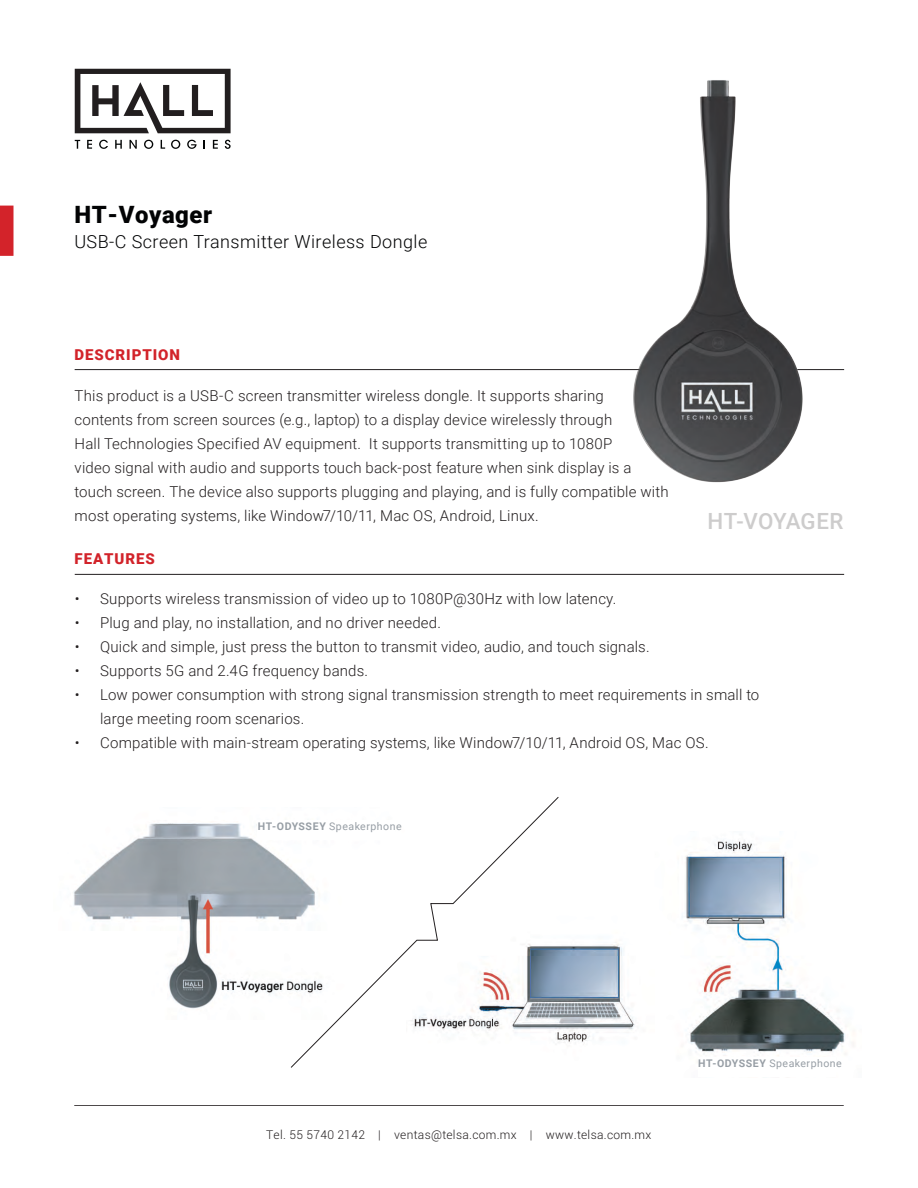
<style>
.page{position:relative;width:918px;height:1188px;background:#fff}
.page>*{position:absolute;margin:0;border:0;box-sizing:border-box;transform-origin:0 0}
.t1{font:900 23.85px "Roboto";letter-spacing:.025em;color:#020304}
.t2{font:500 22.35px "Roboto";letter-spacing:.005em;color:#cdcccc}
.t3{font:300 18px "Roboto";letter-spacing:.025em;color:#020304}
.t4{font:300 15px/24px "Roboto";letter-spacing:.01em;color:#231f20}
.t5{font:900 15px "Roboto";letter-spacing:.06em;color:#d2232a}
.t6{font:300 12px "Roboto";letter-spacing:.025em;color:#231f20}
.t7{font:10.5px "Roboto";letter-spacing:.045em;color:#979ea5}
.s1{font-weight:700}
</style>
<div class="page">
<div style="left:0;top:206px;width:14px;height:50px;background:#d3232a"></div>
<hr style="left:75px;top:369px;width:769px;height:1px;background:#231f20">
<hr style="left:75px;top:574px;width:769px;height:1px;background:#231f20">
<svg style="left:75px;top:69px;width:156px;height:64px"></svg>
<svg style="left:75px;top:140px;width:5px;height:9px"></svg>
<svg style="left:87px;top:140px;width:5px;height:9px"></svg>
<svg style="left:99px;top:140px;width:9px;height:9px"></svg>
<svg style="left:115px;top:140px;width:7px;height:9px"></svg>
<svg style="left:130px;top:140px;width:7px;height:9px"></svg>
<svg style="left:144px;top:140px;width:9px;height:9px"></svg>
<svg style="left:161px;top:140px;width:4px;height:9px"></svg>
<svg style="left:171px;top:140px;width:9px;height:9px"></svg>
<svg style="left:187px;top:140px;width:10px;height:9px"></svg>
<svg style="left:213px;top:140px;width:5px;height:9px"></svg>
<svg style="left:225px;top:140px;width:6px;height:9px"></svg>
<hr style="left:74px;top:1105px;width:770px;height:1px;background:#231f20">
<img style="left:616px;top:80px;width:202px;height:403px">
<img style="left:559px;top:840px;width:295px;height:216px">
<img style="left:73px;top:823px;width:218px;height:186px">
<svg style="left:291px;top:797px;width:268px;height:271px"></svg>
<div style="left:258px;top:820px;width:137px;height:20px;background:#fff"></div>
<h1 class="t1" style="left:74px;top:198px;width:139px">HT-Voyager</h1>
<p class="t3" style="left:74px;top:229px;width:354px">USB-C Screen Transmitter Wireless Dongle</p>
<p class="t5" style="left:75px;top:345px;width:107px">DESCRIPTION</p>
<p class="t4" style="left:75px;top:384px;width:595px">This product is a USB-C screen transmitter wireless dongle. It supports sharing<br>contents from screen sources (e.g., laptop) to a display device wirelessly through<br>Hall Technologies Specified AV equipment. It supports transmitting up to 1080P<br>video signal with audio and supports touch back-post feature when sink display is a touch screen. The device also supports plugging and playing, and is fully compatible with most operating systems, like Window7/10/11, Mac OS, Android, Linux.</p>
<h2 class="t2" style="left:708px;top:505px;width:138px">HT-VOYAGER</h2>
<p class="t5" style="left:75px;top:548px;width:82px">FEATURES</p>
<p class="t4" style="left:75px;top:586px;width:543px">• Supports wireless transmission of video up to 1080P@30Hz with low latency.</p>
<p class="t4" style="left:75px;top:610px;width:368px">• Plug and play, no installation, and no driver needed.</p>
<p class="t4" style="left:75px;top:634px;width:576px">• Quick and simple, just press the button to transmit video, audio, and touch signals.</p>
<p class="t4" style="left:75px;top:658px;width:295px">• Supports 5G and 2.4G frequency bands.</p>
<p class="t4" style="left:100px;top:682px;width:661px;text-indent:-25px">• Low power consumption with strong signal transmission strength to meet requirements in small to large meeting room scenarios.</p>
<p class="t4" style="left:75px;top:730px;width:635px">• Compatible with main-stream operating systems, like Window7/10/11, Android OS, Mac OS.</p>
<p class="t7" style="left:258px;top:819px;width:145px"><span class="s1">HT-ODYSSEY</span> Speakerphone</p>
<p class="t6" style="left:266px;top:1126px;width:387px">Tel. 55 5740 2142 | ventas@telsa.com.mx | www.telsa.com.mx</p>
<p class="t7" style="left:698px;top:1056px;width:145px"><span class="s1">HT-ODYSSEY</span> Speakerphone</p>
</div>
